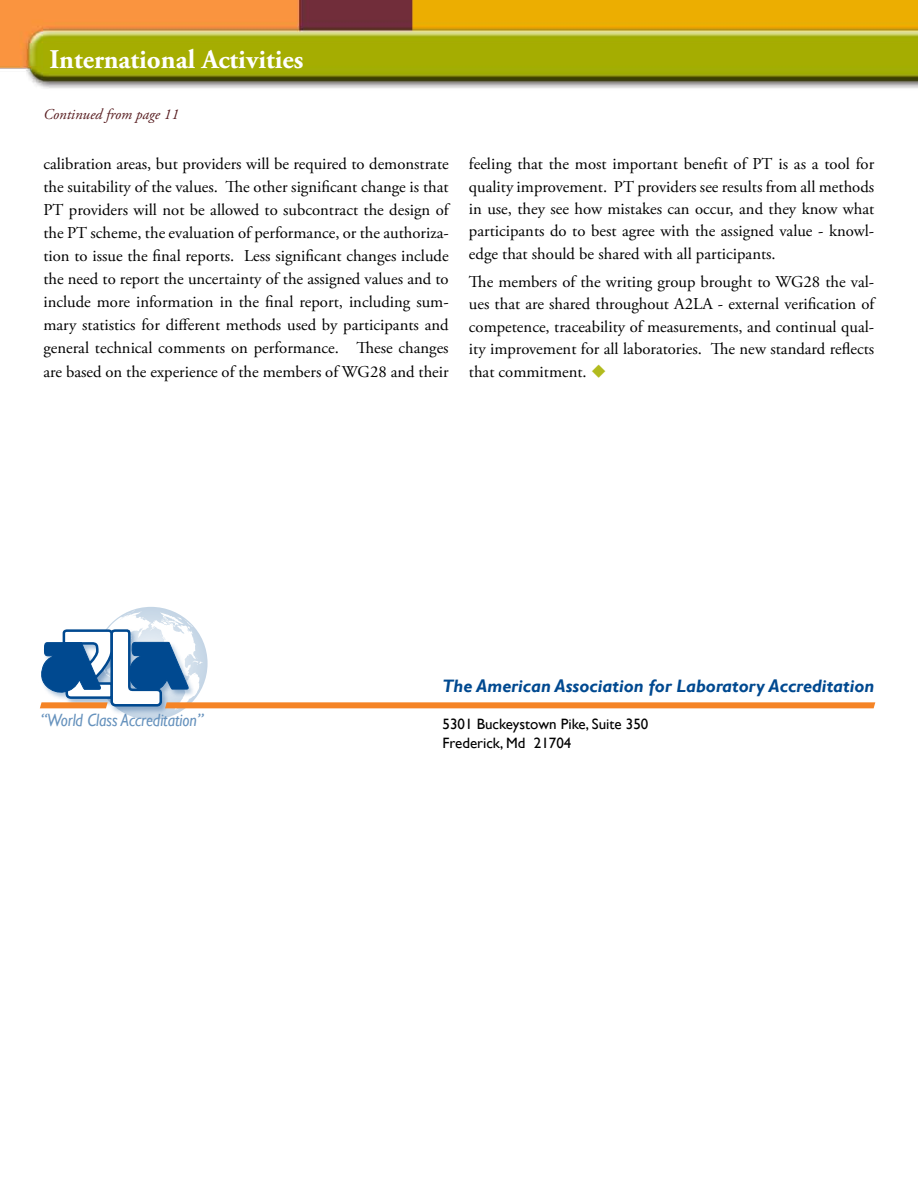
<style>
.page{position:relative;width:918px;height:1188px;background:#fff}
.page>*{position:absolute;margin:0;border:0;box-sizing:border-box;transform-origin:0 0}
.t1{font:700 27px "Adobe Garamond Pro";color:#fff}
.t2{font:italic 700 18px "Gill Sans";color:#004990}
.t3{font:italic 17.7px "Gill Sans";color:#6692bd;scale:.89 1}
.t4{font:16.5px/23.1px "Adobe Garamond Pro";color:#000;text-align:justify}
.t5{font:15px/18.9px "Gill Sans";color:#000}
.t6{font:italic 15px "Adobe Garamond Pro";color:#571c1f}
.s1{color:#b2bb1e}
</style>
<div class="page">
<img style="left:0;top:0;width:918px;height:720px">
<img style="left:38px;top:626px;width:160px;height:90px">
<svg style="left:40px;top:610px;width:835px;height:100px"></svg>
<h1 class="t1" style="left:50px;top:44px;width:256px">International Activities</h1>
<p class="t6" style="left:43px;top:105px;width:137px">Continued from page 11</p>
<p class="t4" style="left:43px;top:153px;width:407px">calibration areas, but providers will be required to demonstrate the suitability of the values. The other significant change is that PT providers will not be allowed to subcontract the design of the PT scheme, the evaluation of performance, or the authoriza&shy;tion to issue the final reports. Less significant changes include the need to report the uncertainty of the assigned values and to include more information in the final report, including sum&shy;mary statistics for different methods used by participants and general technical comments on performance. These changes are based on the experience of the members of WG28 and their</p>
<p class="t4" style="left:469px;top:153px;width:407px;line-height:22.5px">feeling that the most important benefit of PT is as a tool for quality improvement. PT providers see results from all methods in use, they see how mistakes can occur, and they know what participants do to best agree with the assigned value - knowl&shy;edge that should be shared with all participants.</p>
<p class="t4" style="left:469px;top:271px;width:407px;line-height:22.5px">The members of the writing group brought to WG28 the val&shy;ues that are shared throughout A2LA - external verification of competence, traceability of measurements, and continual qual&shy;ity improvement for all laboratories. The new standard reflects that commitment. <span class="s1">◆</span></p>
<p class="t3" style="left:41px;top:710px;width:184px">“World Class Accreditation”</p>
<p class="t2" style="left:442px;top:676px;width:433px">The American Association for Laboratory Accreditation</p>
<p class="t5" style="left:442px;top:715px;width:207px">5301 Buckeystown Pike, Suite 350<br>Frederick, Md 21704</p>
</div>
